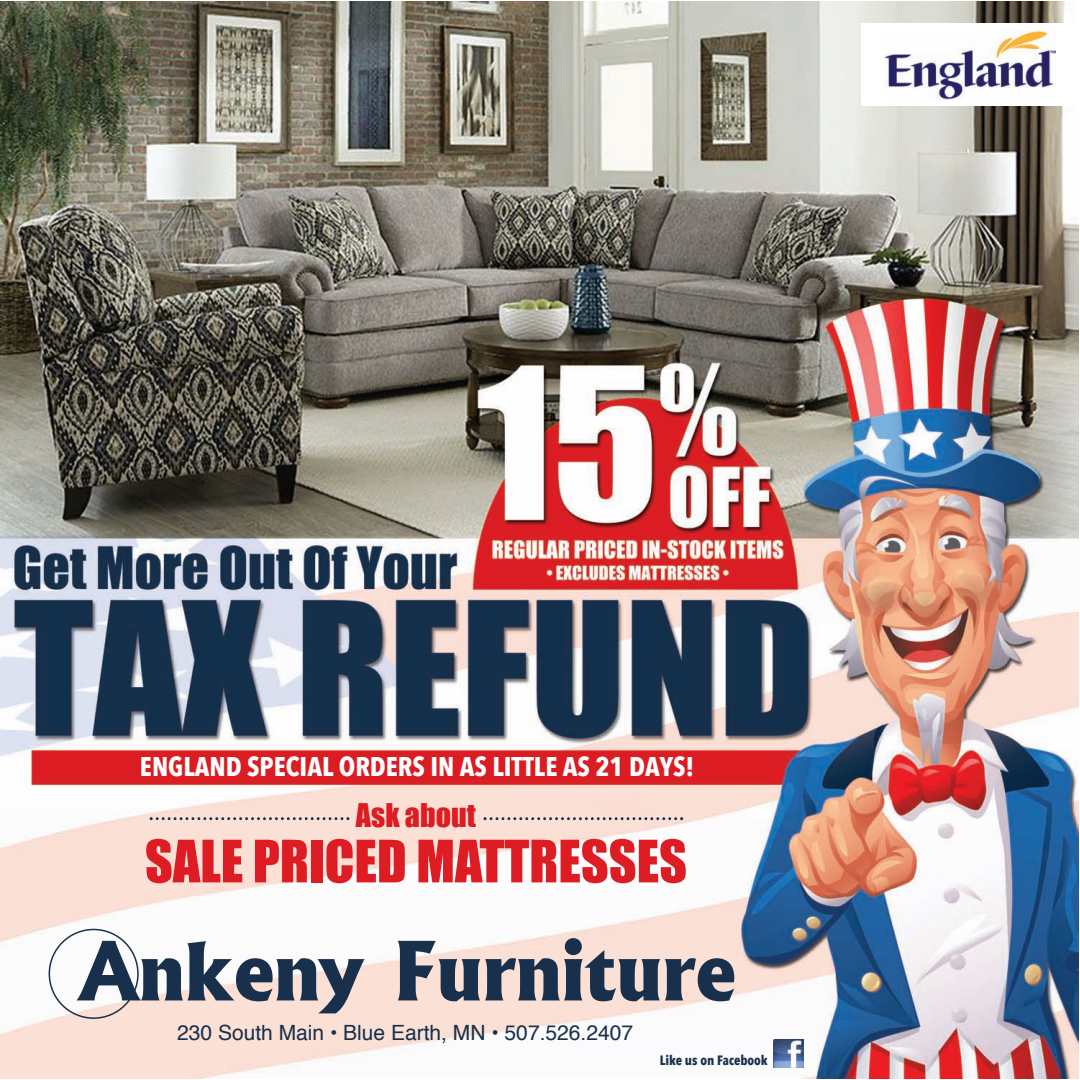
<style>
.page{position:relative;width:1080px;height:1080px;background:#fff}
.page>*{position:absolute;margin:0;border:0;box-sizing:border-box;transform-origin:0 0}
.t1{font:800 78px "Albertus";color:#18304b}
.t2{font:54px "Impact";color:#dd1c23}
.t3{font:30px "Impact";color:#dd1c23}
.t4{font:700 27px "Avenir Next Condensed";color:#fff}
.t5{font:21px "Helvetica";color:#18304b}
.t6{font:700 13.5px "Avenir Next Condensed";color:#18304b}
</style>
<div class="page">
<img style="left:0;top:1px;width:1079px;height:1078px">
<div style="left:862px;top:24px;width:218px;height:82px;background:#fff"></div>
<img style="left:884px;top:30px;width:171px;height:69px">
<svg style="left:49px;top:929px;width:90px;height:90px"></svg>
<svg style="left:484px;top:817px;width:199px;height:3px"></svg>
<svg style="left:150px;top:817px;width:199px;height:3px"></svg>
<img style="left:774px;top:1039px;width:29px;height:28px">
<p class="t4" style="left:140px;top:749px;width:556px">ENGLAND SPECIAL ORDERS IN AS LITTLE AS 21 DAYS!</p>
<p class="t3" style="left:356px;top:797px;width:121px">Ask about</p>
<h2 class="t2" style="left:145px;top:828px;width:544px">SALE PRICED MATTRESSES</h2>
<h1 class="t1" style="left:79px;top:922px;width:659px">Ankeny Furniture</h1>
<p class="t5" style="left:177px;top:1024px;width:457px">230 South Main • Blue Earth, MN • 507.526.2407</p>
<p class="t6" style="left:660px;top:1051px;width:109px">Like us on Facebook</p>
</div>
